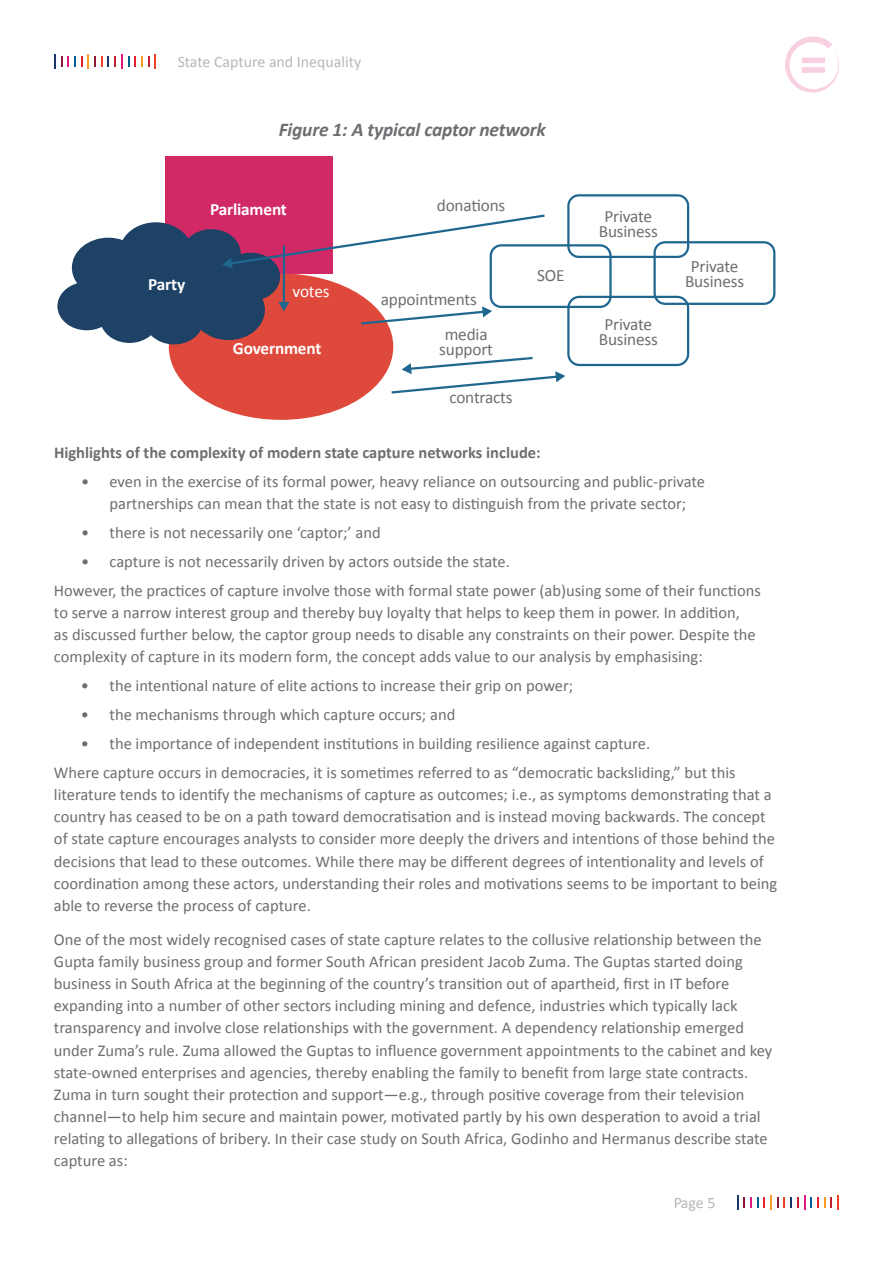
<style>
.page{position:relative;width:893px;height:1263px;background:#fff}
.page>*{position:absolute;margin:0;border:0;box-sizing:border-box;transform-origin:0 0}
.t1{font:italic 700 19.5px "Calibri";letter-spacing:-.01em;color:#6d6e71}
.t2{font:17.25px/15px "Calibri";letter-spacing:-.01em;color:#6d6e71;text-align:center}
.t3{font:700 17.25px "Calibri";letter-spacing:-.01em;color:#fff}
.t4{font:17.25px "Calibri";letter-spacing:-.015em;color:#fff}
.t5{font:16.5px/22.2px "Calibri";color:#6d6e71}
.t6{font:700 16.5px "Calibri";color:#6d6e71}
.t7{font:15.9px "Calibri";color:#6d6e71}
</style>
<div class="page">
<svg style="left:54px;top:54px;width:102px;height:15px"></svg>
<svg style="left:785px;top:36px;width:54px;height:57px"></svg>
<svg style="left:737px;top:1195px;width:102px;height:14px"></svg>
<div style="left:169px;top:274px;width:224px;height:146px;background:#de493b;border-radius:50%"></div>
<div style="left:165px;top:156px;width:167px;height:118px;background:#d12966"></div>
<svg style="left:389px;top:356px;width:176px;height:38px"></svg>
<svg style="left:57px;top:213px;width:488px;height:131px"></svg>
<div style="left:567px;top:194px;width:122px;height:64px;border:2px solid #206790;border-radius:11px"></div>
<div style="left:490px;top:244px;width:122px;height:64px;border:2px solid #206790;border-radius:11px"></div>
<div style="left:653px;top:241px;width:122px;height:64px;border:2px solid #206790;border-radius:11px"></div>
<div style="left:567px;top:296px;width:122px;height:70px;border:2px solid #206790;border-radius:11px"></div>
<p class="t7" style="left:178px;top:52px;width:185px">State Capture and Inequality</p>
<p class="t3" style="left:148px;top:273px;width:38px">Party</p>
<p class="t1" style="left:279px;top:117px;width:269px">Figure 1: A typical captor network</p>
<p class="t3" style="left:210px;top:199px;width:78px">Parliament</p>
<p class="t2" style="left:437px;top:198px;width:70px">donations</p>
<p class="t2" style="left:599px;top:209px;width:61px">Private<br>Business</p>
<p class="t4" style="left:293px;top:280px;width:38px">votes</p>
<p class="t3" style="left:233px;top:337px;width:90px">Government</p>
<p class="t2" style="left:445px;top:283px;width:44px;line-height:34.2px;text-align:left;text-indent:-64px">appointments media</p>
<p class="t2" style="left:439px;top:341px;width:55px">support</p>
<p class="t2" style="left:449px;top:389px;width:65px">contracts</p>
<p class="t2" style="left:537px;top:268px;width:29px">SOE</p>
<p class="t2" style="left:685px;top:258px;width:61px">Private<br>Business</p>
<p class="t2" style="left:599px;top:317px;width:61px">Private<br>Business</p>
<p class="t6" style="left:54px;top:442px;width:488px">Highlights of the complexity of modern state capture networks include:</p>
<p class="t5" style="left:81px;top:471px;width:626px;text-align:center">• even in the exercise of its formal power, heavy reliance on outsourcing and public-private partnerships can mean that the state is not easy to distinguish from the private sector;</p>
<p class="t5" style="left:81px;top:522px;width:301px">• there is not necessarily one ‘captor;’ and</p>
<p class="t5" style="left:54px;top:547px;width:708px;line-height:28.8px;text-indent:27px">• capture is not necessarily driven by actors outside the state.<br>However, the practices of capture involve those with formal state power (ab)using some of their functions</p>
<p class="t5" style="left:54px;top:602px;width:703px">to serve a narrow interest group and thereby buy loyalty that helps to keep them in power. In addition, as discussed further below, the captor group needs to disable any constraints on their power. Despite the complexity of capture in its modern form, the concept adds value to our analysis by emphasising:</p>
<p class="t5" style="left:81px;top:675px;width:494px">• the intentional nature of elite actions to increase their grip on power;</p>
<p class="t5" style="left:81px;top:704px;width:376px">• the mechanisms through which capture occurs; and</p>
<p class="t5" style="left:54px;top:729px;width:683px;line-height:28.8px;text-indent:27px">• the importance of independent institutions in building resilience against capture.<br>Where capture occurs in democracies, it is sometimes referred to as “democratic backsliding,” but this</p>
<p class="t5" style="left:54px;top:784px;width:725px">literature tends to identify the mechanisms of capture as outcomes; i.e., as symptoms demonstrating that a country has ceased to be on a path toward democratisation and is instead moving backwards. The concept of state capture encourages analysts to consider more deeply the drivers and intentions of those behind the decisions that lead to these outcomes. While there may be different degrees of intentionality and levels of coordination among these actors, understanding their roles and motivations seems to be important to being able to reverse the process of capture.</p>
<p class="t5" style="left:54px;top:928px;width:720px">One of the most widely recognised cases of state capture relates to the collusive relationship between the Gupta family business group and former South African president Jacob Zuma. The Guptas started doing business in South Africa at the beginning of the country’s transition out of apartheid, first in IT before expanding into a number of other sectors including mining and defence, industries which typically lack transparency and involve close relationships with the government. A dependency relationship emerged under Zuma’s rule. Zuma allowed the Guptas to influence government appointments to the cabinet and key state-owned enterprises and agencies, thereby enabling the family to benefit from large state contracts.<br>Zuma in turn sought their protection and support—e.g., through positive coverage from their television channel—to help him secure and maintain power, motivated partly by his own desperation to avoid a trial relating to allegations of bribery. In their case study on South Africa, Godinho and Hermanus describe state capture as:</p>
<p class="t7" style="left:673px;top:1193px;width:44px">Page 5</p>
</div>
